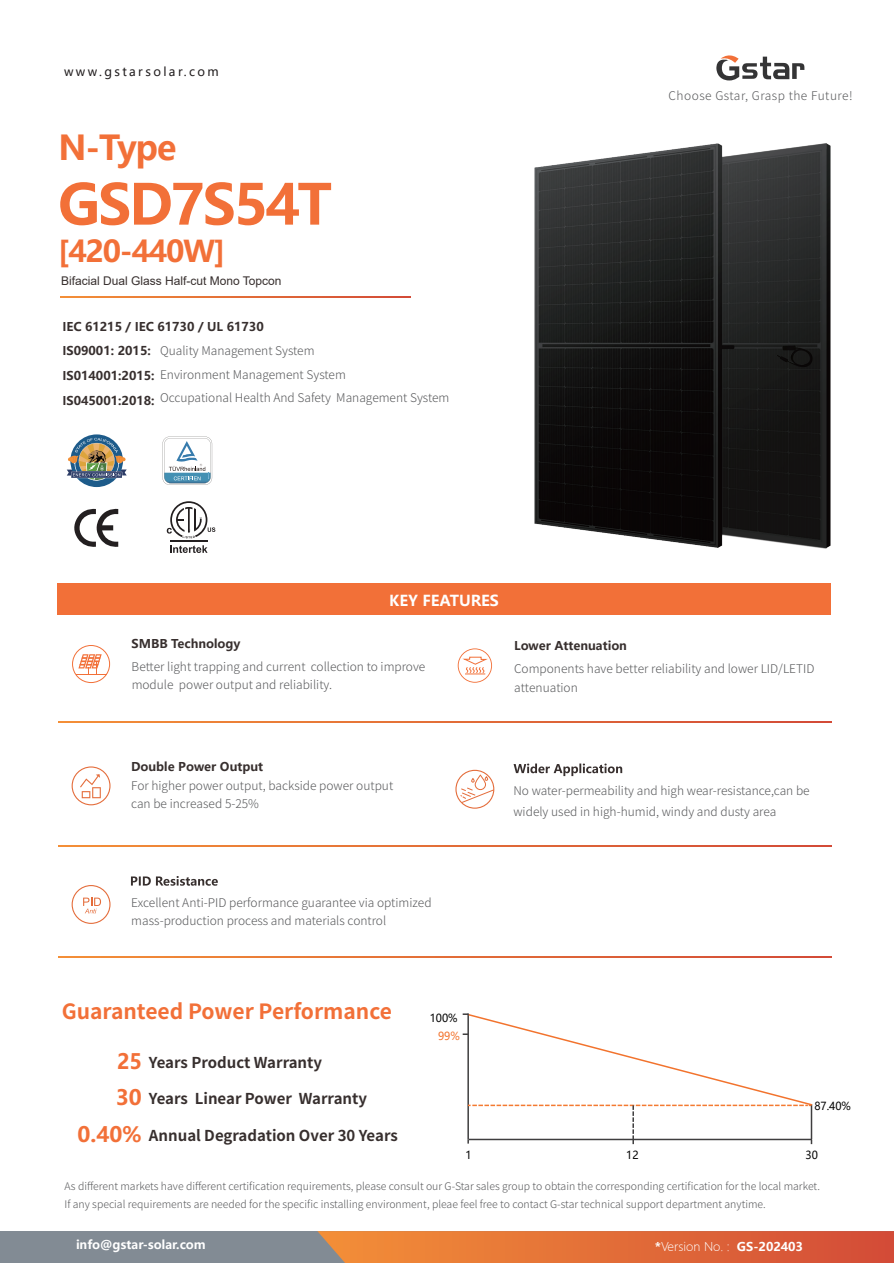
<style>
.page{position:relative;width:894px;height:1263px;background:#fff}
.page>*{position:absolute;margin:0;border:0;box-sizing:border-box;transform-origin:0 0}
.t1{font:700 55.35px "Microsoft Ya Hei UI";letter-spacing:-.04em;color:#f27038}
.t2{font:700 34.05px "Microsoft Ya Hei UI";color:#f27038}
.t3{font:700 29.7px "Microsoft Ya Hei UI";letter-spacing:-.04em;color:#f27038}
.t4{font:700 21px "Source Han Sans CN";color:#f27038}
.t5{font:700 21px "Microsoft Ya Hei UI";color:#f27038;scale:.96 1}
.t6{font:700 21px "Microsoft Ya Hei UI";color:#f27038}
.t7{font:700 15px "Source Han Sans CN";color:#372f2e}
.t8{font:700 15px "Microsoft Ya Hei UI";color:#fff}
.t9{font:300 12px/18.6px "Source Han Sans CN";color:#57585a}
.t10{font:700 12px "Microsoft Ya Hei UI";color:#372f2e}
.t11{font:12px "Arial";color:#372f2e}
.t12{font:300 12px "Source Han Sans CN";letter-spacing:.04em;color:#57585a}
.t13{font:12px "Microsoft Ya Hei UI Light";color:#fff}
.t14{font:700 12px "Microsoft Ya Hei UI";color:#fff}
.t15{font:12px "Microsoft Ya Hei UI";letter-spacing:.2em;color:#231f20}
.t16{font:11.1px "Microsoft Ya Hei UI";color:#030303;scale:.96 1}
.t17{font:11.1px "Microsoft Ya Hei UI";color:#f2732d;scale:.96 1}
.t18{font:300 10.5px/18.6px "Source Han Sans CN";color:#57585a}
.s1{font-family:"Microsoft Ya Hei UI";font-weight:700;color:#372f2e}
.s2{font-family:"Microsoft Ya Hei UI";font-size:21px;color:#f27038}
.s3{font-family:"Microsoft Ya Hei UI";font-weight:700}
</style>
<div class="page">
<svg style="left:58px;top:721px;width:773px;height:1px"></svg>
<svg style="left:60px;top:297px;width:351px;height:1px"></svg>
<svg style="left:58px;top:846px;width:773px;height:1px"></svg>
<svg style="left:58px;top:957px;width:773px;height:1px"></svg>
<div style="left:57px;top:584px;width:774px;height:31px;background:#f27038"></div>
<svg style="left:463px;top:1013px;width:350px;height:131px"></svg>
<div style="left:0;top:1231px;width:894px;height:32px;background:#828b94"></div>
<svg style="left:317px;top:1231px;width:577px;height:32px;background:#df6d3a"></svg>
<svg style="left:72px;top:645px;width:38px;height:38px"></svg>
<hr style="left:76px;top:674px;width:30px;height:1px;background:#f27038">
<svg style="left:458px;top:648px;width:34px;height:35px"></svg>
<svg style="left:514px;top:764px;width:108px;height:12px"></svg>
<svg style="left:455px;top:770px;width:40px;height:39px"></svg>
<svg style="left:131px;top:876px;width:87px;height:10px"></svg>
<svg style="left:72px;top:885px;width:39px;height:39px"></svg>
<svg style="left:72px;top:766px;width:39px;height:39px"></svg>
<svg style="left:716px;top:55px;width:88px;height:25px"></svg>
<svg style="left:167px;top:501px;width:48px;height:37px"></svg>
<svg style="left:170px;top:545px;width:38px;height:8px"></svg>
<hr style="left:170px;top:541px;width:38px;height:1px;background:#231f20">
<div style="left:70px;top:434px;width:53px;height:53px;background:#1d5b8a;border-radius:50%"></div>
<svg style="left:67px;top:438px;width:60px;height:43px"></svg>
<svg style="left:74px;top:508px;width:44px;height:39px"></svg>
<svg style="left:163px;top:437px;width:49px;height:48px"></svg>
<img style="left:534px;top:143px;width:297px;height:406px">
<p class="t15" style="left:64px;top:64px;width:156px">www.gstarsolar.com</p>
<h2 class="t2" style="left:58px;top:124px;width:120px">N-Type</h2>
<h1 class="t1" style="left:58px;top:166px;width:275px">GSD7S54T</h1>
<h3 class="t3" style="left:58px;top:231px;width:169px">[420-440W]</h3>
<p class="t11" style="left:61px;top:272px;width:222px">Bifacial Dual Glass Half-cut Mono Topcon</p>
<p class="t10" style="left:63px;top:319px;width:203px">IEC 61215 / IEC 61730 / UL 61730</p>
<p class="t9" style="left:63px;top:338px;width:285px;line-height:24px"><span class="s1">IS09001: 2015:</span> Quality Management System<br><span class="s1">IS014001:2015:</span> Environment Management System</p>
<p class="t9" style="left:160px;top:388px;width:291px">Occupational Health And Safety Management System</p>
<p class="t10" style="left:63px;top:392px;width:94px">IS045001:2018:</p>
<p class="t12" style="left:669px;top:90px;width:186px">Choose Gstar, Grasp the Future!</p>
<p class="t8" style="left:389px;top:590px;width:111px">KEY FEATURES</p>
<p class="t10" style="left:132px;top:636px;width:110px">SMBB Technology</p>
<p class="t9" style="left:132px;top:657px;width:295px">Better light trapping and current collection to improve module power output and reliability.</p>
<p class="t10" style="left:514px;top:637px;width:114px">Lower Attenuation</p>
<p class="t9" style="left:514px;top:660px;width:302px">Components have better reliability and lower LID/LETID attenuation</p>
<p class="t10" style="left:131px;top:758px;width:134px">Double Power Output</p>
<p class="t9" style="left:131px;top:776px;width:264px">For higher power output, backside power output can be increased 5-25%</p>
<p class="t9" style="left:513px;top:779px;width:298px;line-height:21.6px">No water-permeability and high wear-resistance,can be widely used in high-humid, windy and dusty area</p>
<p class="t9" style="left:131px;top:893px;width:302px">Excellent Anti-PID performance guarantee via optimized mass-production process and materials control</p>
<h3 class="t4" style="left:62px;top:1001px;width:332px">Guaranteed Power Performance</h3>
<h3 class="t5" style="left:117px;top:1047px;width:27px">25</h3>
<p class="t7" style="left:149px;top:1055px;width:175px">Years Product Warranty</p>
<p class="t16" style="left:430px;top:1010px;width:31px">100%</p>
<p class="t17" style="left:438px;top:1028px;width:24px">99%</p>
<h3 class="t6" style="left:116px;top:1082px;width:27px">30</h3>
<p class="t7" style="left:77px;top:1128px;width:322px"><span class="s2">0.40%</span> Annual Degradation Over 30 Years</p>
<p class="t7" style="left:149px;top:1090px;width:220px">Years Linear Power Warranty</p>
<p class="t16" style="left:465px;top:1147px;width:8px">1</p>
<p class="t16" style="left:626px;top:1147px;width:14px">12</p>
<p class="t16" style="left:814px;top:1099px;width:40px">87.40%</p>
<p class="t16" style="left:806px;top:1147px;width:14px">30</p>
<p class="t18" style="left:64px;top:1176px;width:757px">As different markets have different certification requirements, please consult our G-Star sales group to obtain the corresponding certification for the local market.<br>If any special requirements are needed for the specific installing environment, pleae feel free to contact G-star technical support department anytime.</p>
<p class="t14" style="left:76px;top:1236px;width:131px">info@gstar-solar.com</p>
<p class="t13" style="left:655px;top:1238px;width:149px"><span class="s3">*</span>Version No. : <span class="s3">GS-202403</span></p>
</div>
